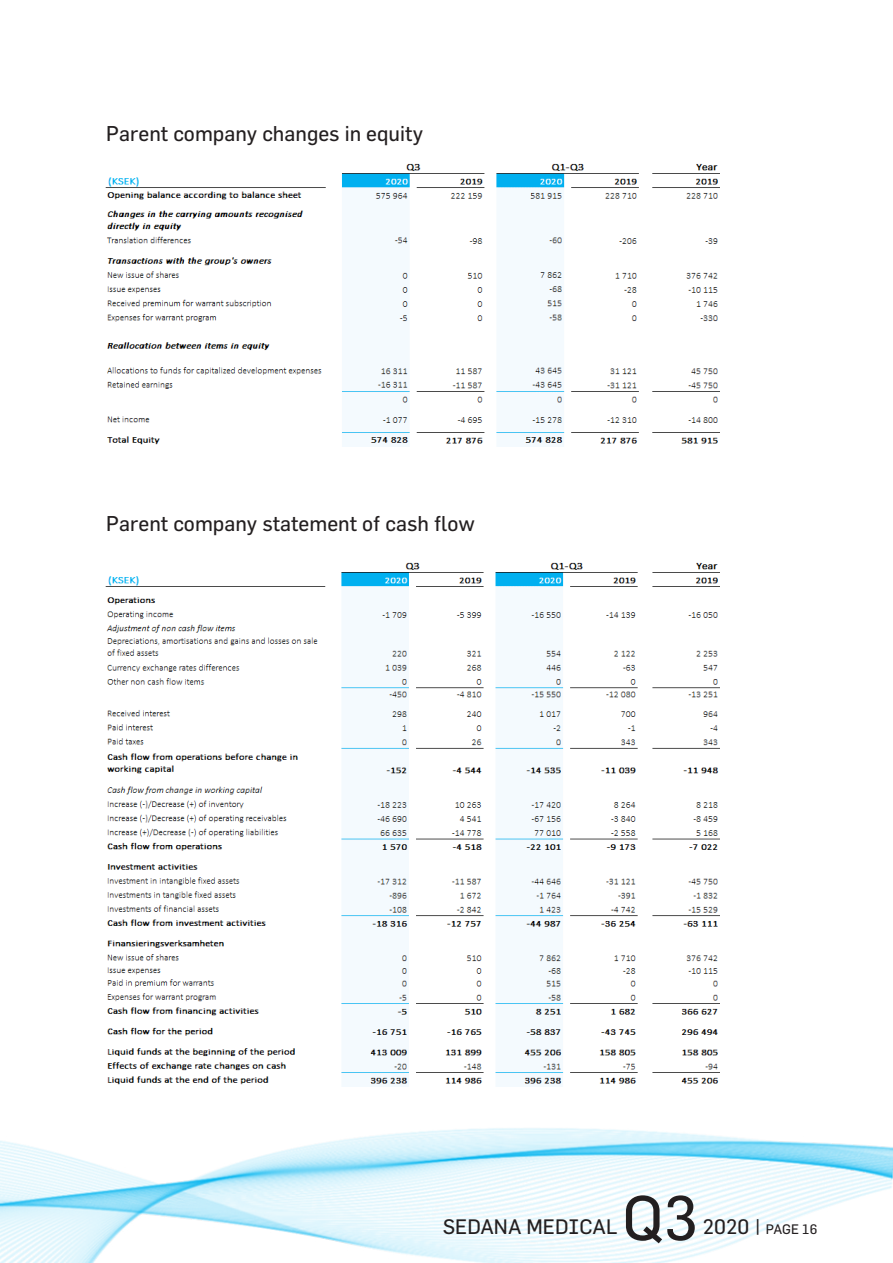
<style>
.page{position:relative;width:893px;height:1263px;background:#fff}
.page>*{position:absolute;margin:0;border:0;box-sizing:border-box;transform-origin:0 0}
.t1{font:61.5px "Flama";color:#231f20}
.Mellanrubrik_1{font:21px "Flama";color:#231f20}
.t2{font:300 21px "Calibri";color:#231f20}
.t3{font:20.55px "Flama";color:#231f20}
.t4{font:13.5px "Flama";letter-spacing:-.01em;color:#231f20}
.s1{font-size:20.55px}
</style>
<div class="page">
<img style="left:0;top:1128px;width:893px;height:135px">
<img style="left:106px;top:163px;width:614px;height:283px">
<img style="left:106px;top:562px;width:614px;height:525px">
<p class="t2" style="left:106px;top:120px;width:292px">Parent company changes in equity</p>
<p class="Mellanrubrik_1" style="left:119px;top:121px;width:305px">arent company changes in equity</p>
<p class="Mellanrubrik_1" style="left:106px;top:510px;width:370px">Parent company statement of cash flow</p>
<p class="t3" style="left:443px;top:1214px;width:176px">SEDANA MEDICAL</p>
<h1 class="t1" style="left:622px;top:1181px;width:77px">Q3</h1>
<p class="t4" style="left:703px;top:1221px;width:116px"><span class="s1">2020 |</span> PAGE 16</p>
</div>
